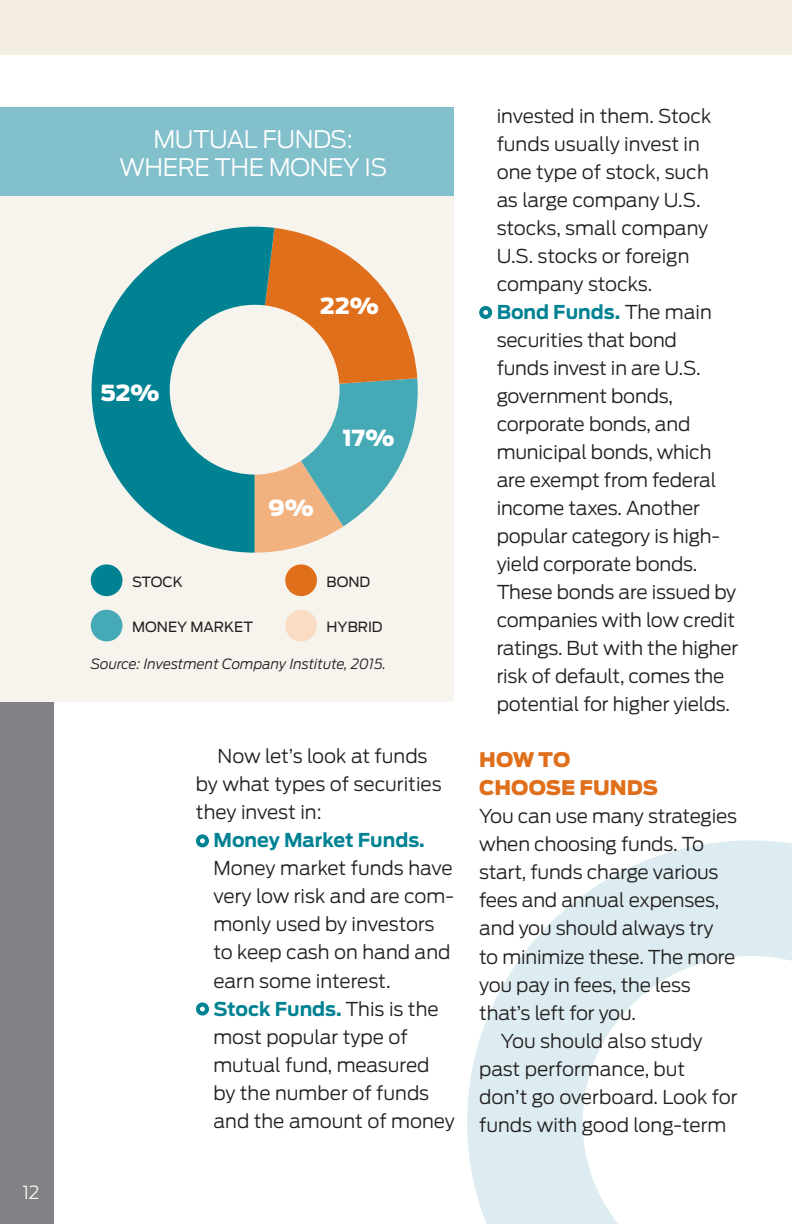
<style>
.page{position:relative;width:792px;height:1224px;background:#fff}
.page>*{position:absolute;margin:0;border:0;box-sizing:border-box;transform-origin:0 0}
.t1{font:300 24px/28px "Antenna";letter-spacing:-.02em;color:#fff;text-align:center}
.t2{font:900 22px "Antenna";color:#fff}
.t3{font:900 20px/28px "Antenna";color:#e06f1c}
.t4{font:300 19px/28px "Antenna";letter-spacing:-.01em;color:#231f20}
.t5{font:700 19px "Antenna";color:#008293}
.t6{font:300 18px "Antenna";color:#f8f7f0}
.t7{font:italic 300 14px "Antenna";color:#231f20}
.t8{font:14px "Antenna";color:#231f20}
.s1{font-weight:700;color:#008293}
</style>
<div class="page">
<div style="left:0;top:423px;width:54px;height:800px;background:#808285"></div>
<svg style="left:467px;top:840px;width:324px;height:383px"></svg>
<div style="left:196px;top:834px;width:13px;height:13px;border:4px solid #008293;border-radius:50%"></div>
<div style="left:196px;top:1002px;width:13px;height:13px;border:4px solid #008293;border-radius:50%"></div>
<div style="left:479px;top:306px;width:13px;height:13px;border:4px solid #008293;border-radius:50%"></div>
<div style="left:0;top:0;width:791px;height:55px;background:#f4eee2"></div>
<div style="left:0;top:108px;width:453px;height:593px;background:#f7f4ee"></div>
<div style="left:0;top:108px;width:453px;height:88px;background:#82c0cb"></div>
<svg style="left:274px;top:228px;width:143px;height:324px"></svg>
<svg style="left:91px;top:227px;width:183px;height:325px;fill:#008293"></svg>
<div style="left:91px;top:564px;width:31px;height:32px;background:#008293;border-radius:50%"></div>
<div style="left:91px;top:609px;width:31px;height:32px;background:#45a9b6;border-radius:50%"></div>
<div style="left:285px;top:564px;width:32px;height:32px;background:#e06f1c;border-radius:50%"></div>
<div style="left:285px;top:609px;width:32px;height:32px;background:#fadcc5;border-radius:50%"></div>
<p class="t6" style="left:23px;top:1183px;width:18px">12</p>
<p class="t1" style="left:119px;top:126px;width:269px">MUTUAL FUNDS:<br>WHERE THE MONEY IS</p>
<p class="t2" style="left:101px;top:380px;width:60px">52%</p>
<p class="t2" style="left:320px;top:293px;width:60px">22%</p>
<p class="t2" style="left:268px;top:495px;width:47px">9%</p>
<p class="t2" style="left:342px;top:426px;width:54px">17%</p>
<p class="t8" style="left:326px;top:576px;width:45px">BOND</p>
<p class="t8" style="left:326px;top:621px;width:57px">HYBRID</p>
<p class="t7" style="left:91px;top:658px;width:297px">Source: Investment Company Institute, 2015.</p>
<p class="t8" style="left:132px;top:576px;width:52px">STOCK</p>
<p class="t8" style="left:132px;top:621px;width:122px">MONEY MARKET</p>
<p class="t4" style="left:196px;top:743px;width:247px;text-indent:22px">Now let’s look at funds by what types of securities they invest in:</p>
<p class="t5" style="left:213px;top:832px;width:213px">Money Market Funds.</p>
<p class="t4" style="left:213px;top:855px;width:243px">Money market funds have very low risk and are com&shy;monly used by investors to keep cash on hand and earn some interest.<br><span class="s1">Stock Funds.</span> This is the most popular type of mutual fund, measured by the number of funds and the amount of money</p>
<p class="t4" style="left:496px;top:103px;width:243px">invested in them. Stock funds usually invest in one type of stock, such<br>as large company U.S. stocks, small company<br>U.S. stocks or foreign company stocks.<br><span class="s1">Bond Funds.</span> The main securities that bond<br>funds invest in are U.S. government bonds, corporate bonds, and municipal bonds, which are exempt from federal income taxes. Another popular category is high&shy;yield corporate bonds.<br>These bonds are issued by companies with low credit ratings. But with the higher risk of default, comes the potential for higher yields.</p>
<p class="t3" style="left:479px;top:746px;width:180px">HOW TO<br>CHOOSE FUNDS</p>
<p class="t4" style="left:479px;top:803px;width:259px">You can use many strategies</p>
<p class="t4" style="left:479px;top:831px;width:226px">when choosing funds. To</p>
<p class="t4" style="left:479px;top:859px;width:241px">start, funds charge various</p>
<p class="t4" style="left:479px;top:887px;width:241px">fees and annual expenses,</p>
<p class="t4" style="left:479px;top:915px;width:235px">and you should always try</p>
<p class="t4" style="left:479px;top:943px;width:258px">to minimize these. The more</p>
<p class="t4" style="left:479px;top:971px;width:213px">you pay in fees, the less</p>
<p class="t4" style="left:479px;top:999px;width:158px">that’s left for you.</p>
<p class="t4" style="left:500px;top:1027px;width:203px">You should also study</p>
<p class="t4" style="left:479px;top:1055px;width:207px">past performance, but</p>
<p class="t4" style="left:479px;top:1083px;width:260px">don’t go overboard. Look for</p>
<p class="t4" style="left:479px;top:1111px;width:249px">funds with good long-term</p>
</div>
